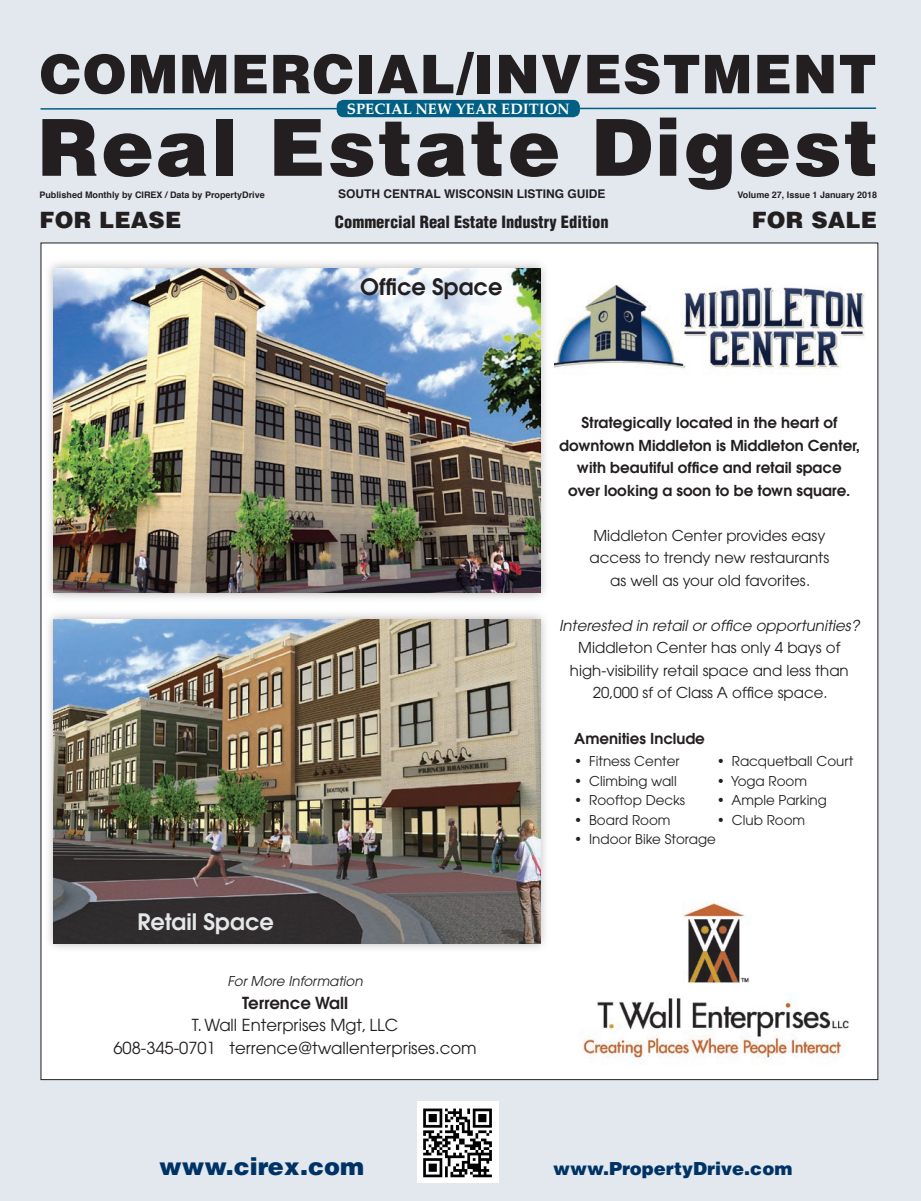
<style>
.page{position:relative;width:921px;height:1201px;background:#fff}
.page>*{position:absolute;margin:0;border:0;box-sizing:border-box;transform-origin:0 0}
.t1{font:900 78.75px "Helvetica";letter-spacing:.03em;color:#231f20}
.t2{font:900 53.25px "Helvetica";letter-spacing:.02em;color:#231f20}
.t3{font:900 24px "Helvetica";color:#003365}
.t4{font:900 22.5px "Helvetica";letter-spacing:.01em;color:#231f20}
.t5{font:600 22.5px "Avant Garde";color:#231f20}
.t6{font:600 22.5px "Avant Garde";color:#e6e7e9}
.t7{font:900 18px "Helvetica";color:#003365}
.t8{font:16.5px/22.5px "Avant Garde";color:#231f20;text-align:center}
.t9{font:900 condensed 16.5px "Helvetica";color:#231f20}
.t10{font:600 16.5px "Avant Garde";color:#231f20}
.t11{font:15px/22.5px "Avant Garde";color:#231f20;text-align:center}
.t12{font:600 15px/22.5px "Avant Garde";color:#231f20;text-align:center}
.t13{font:italic 15px "Avant Garde";color:#231f20}
.t14{font:700 15px "Palatino";color:#fff}
.t15{font:13.5px "Avant Garde";color:#231f20}
.t16{font:italic 13.5px "Avant Garde";color:#231f20}
.t17{font:700 12px "Helvetica";color:#231f20}
.t18{font:700 9px "Helvetica";color:#231f20}
</style>
<div class="page">
<div style="left:0;top:0;width:920px;height:1200px;background:#e2e8ed"></div>
<img style="left:417px;top:1101px;width:81px;height:81px">
<div style="left:41px;top:243px;width:836px;height:836px;background:#fff"></div>
<div style="left:44px;top:259px;width:506px;height:343px;background:#a09a99;opacity:.75"></div>
<img style="left:54px;top:268px;width:486px;height:324px">
<div style="left:44px;top:609px;width:506px;height:344px;background:#a09a99;opacity:.75"></div>
<img style="left:54px;top:619px;width:486px;height:324px">
<img style="left:554px;top:285px;width:311px;height:84px">
<img style="left:583px;top:903px;width:266px;height:161px">
<svg style="left:40px;top:107px;width:836px;height:3px"></svg>
<div style="left:337px;top:101px;width:242px;height:15px;background:#015f84;border-radius:6px"></div>
<div style="left:336px;top:100px;width:243px;height:17px;border:2px solid #015f84;border-radius:6px"></div>
<h2 class="t2" style="left:40px;top:39px;width:838px">COMMERCIAL/INVESTMENT</h2>
<h1 class="t1" style="left:38px;top:96px;width:842px">Real Estate Digest</h1>
<p class="t14" style="left:347px;top:96px;width:224px">SPECIAL NEW YEAR EDITION</p>
<p class="t18" style="left:39px;top:188px;width:227px">Published Monthly by CIREX / Data by PropertyDrive</p>
<p class="t17" style="left:338px;top:184px;width:269px">SOUTH CENTRAL WISCONSIN LISTING GUIDE</p>
<p class="t18" style="left:737px;top:188px;width:141px">Volume 27, Issue 1 January 2018</p>
<h3 class="t4" style="left:39px;top:205px;width:143px">FOR LEASE</h3>
<p class="t9" style="left:335px;top:212px;width:275px">Commercial Real Estate Industry Edition</p>
<h3 class="t4" style="left:751px;top:205px;width:127px">FOR SALE</h3>
<h3 class="t5" style="left:360px;top:272px;width:144px">Office Space</h3>
<h3 class="t6" style="left:137px;top:907px;width:138px">Retail Space</h3>
<p class="t16" style="left:227px;top:973px;width:137px">For More Information</p>
<p class="t10" style="left:242px;top:991px;width:107px">Terrence Wall</p>
<p class="t8" style="left:113px;top:1013px;width:365px">T. Wall Enterprises Mgt, LLC<br>608-345-0701 terrence@twallenterprises.com</p>
<p class="t12" style="left:559px;top:411px;width:302px">Strategically located in the heart of downtown Middleton is Middleton Center, with beautiful office and retail space<br>over looking a soon to be town square.</p>
<p class="t11" style="left:589px;top:524px;width:241px">Middleton Center provides easy access to trendy new restaurants as well as your old favorites.</p>
<p class="t13" style="left:559px;top:616px;width:302px">Interested in retail or office opportunities?</p>
<p class="t11" style="left:570px;top:636px;width:280px">Middleton Center has only 4 bays of high-visibility retail space and less than<br>20,000 sf of Class A office space.</p>
<p class="t12" style="left:574px;top:726px;width:132px">Amenities Include</p>
<p class="t15" style="left:574px;top:753px;width:107px">• Fitness Center</p>
<p class="t15" style="left:716px;top:753px;width:138px">• Racquetball Court</p>
<p class="t15" style="left:574px;top:772px;width:104px">• Climbing wall</p>
<p class="t15" style="left:716px;top:772px;width:92px">• Yoga Room</p>
<p class="t15" style="left:574px;top:792px;width:112px">• Rooftop Decks</p>
<p class="t15" style="left:716px;top:792px;width:111px">• Ample Parking</p>
<p class="t15" style="left:574px;top:811px;width:98px">• Board Room</p>
<p class="t15" style="left:716px;top:811px;width:90px">• Club Room</p>
<p class="t15" style="left:574px;top:831px;width:143px">• Indoor Bike Storage</p>
<h3 class="t3" style="left:159px;top:1150px;width:206px">www.cirex.com</h3>
<p class="t7" style="left:553px;top:1156px;width:240px">www.PropertyDrive.com</p>
</div>
